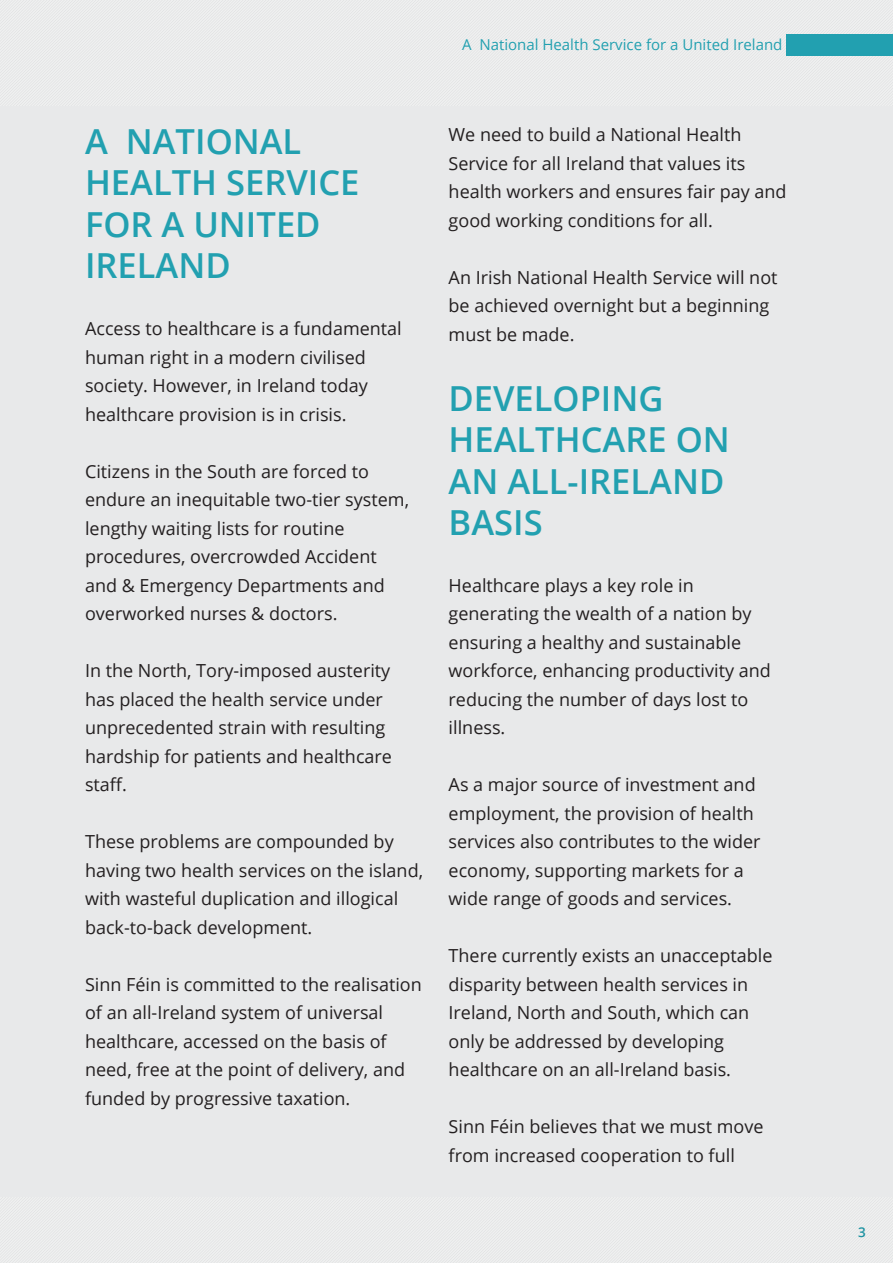
<style>
.page{position:relative;width:893px;height:1263px;background:#ebecec}
.page>*{position:absolute;margin:0;border:0;box-sizing:border-box;transform-origin:0 0}
.t1{font:600 34.5px/41.4px "Open Sans";color:#22a0b0}
.t2{font:18px/28.5px "Open Sans";color:#231f20}
.t3{font:15px "Open Sans";color:#22a0b0}
.t4{font:600 13.5px "Open Sans";color:#22a0b0}
</style>
<div class="page">
<div style="left:0;top:106px;width:893px;height:1091px;background:#e8e9ea"></div>
<div style="left:787px;top:34px;width:106px;height:21px;background:#22a0b0"></div>
<p class="t3" style="left:462px;top:35px;width:322px">A National Health Service for a United Ireland</p>
<h1 class="t1" style="left:85px;top:120px;width:276px">A NATIONAL<br>HEALTH SERVICE<br>FOR A UN ITED<br>I RELAN D</h1>
<p class="t2" style="left:85px;top:314px;width:318px">Access to healthcare is a fundamental human right in a modern civilised society. However, in Ireland today healthcare provision is in crisis.</p>
<p class="t2" style="left:85px;top:456px;width:326px">Citizens in the South are forced to endure an inequitable two-tier system, lengthy waiting lists for routine procedures, overcrowded Accident and &amp; Emergency Departments and overworked nurses &amp; doctors.</p>
<p class="t2" style="left:85px;top:656px;width:308px">In the North, Tory-imposed austerity has placed the health service under unprecedented strain with resulting hardship for patients and healthcare staff.</p>
<p class="t2" style="left:85px;top:827px;width:340px">These problems are compounded by having two health services on the island, with wasteful duplication and illogical back-to-back development.</p>
<p class="t2" style="left:85px;top:969px;width:338px">Sinn Féin is committed to the realisation of an all-Ireland system of universal healthcare, accessed on the basis of need, free at the point of delivery, and funded by progressive taxation.</p>
<p class="t2" style="left:449px;top:120px;width:340px">We need to build a National Health Service for all Ireland that values its health workers and ensures fair pay and good working conditions for all.</p>
<p class="t2" style="left:449px;top:262px;width:330px">An Irish National Health Service will not be achieved overnight but a beginning must be made.</p>
<h1 class="t1" style="left:449px;top:377px;width:277px">DEVELOPING<br>HEALTH CARE ON<br>AN ALL-I RELAN D<br>BASIS</h1>
<p class="t2" style="left:449px;top:571px;width:324px">Healthcare plays a key role in generating the wealth of a nation by ensuring a healthy and sustainable workforce, enhancing productivity and reducing the number of days lost to illness.</p>
<p class="t2" style="left:449px;top:770px;width:313px">As a major source of investment and employment, the provision of health services also contributes to the wider economy, supporting markets for a wide range of goods and services.</p>
<p class="t2" style="left:449px;top:941px;width:325px">There currently exists an unacceptable disparity between health services in Ireland, North and South, which can only be addressed by developing healthcare on an all-Ireland basis.</p>
<p class="t2" style="left:449px;top:1112px;width:316px">Sinn Féin believes that we must move from increased cooperation to full</p>
<p class="t4" style="left:858px;top:1223px;width:9px">3</p>
</div>
